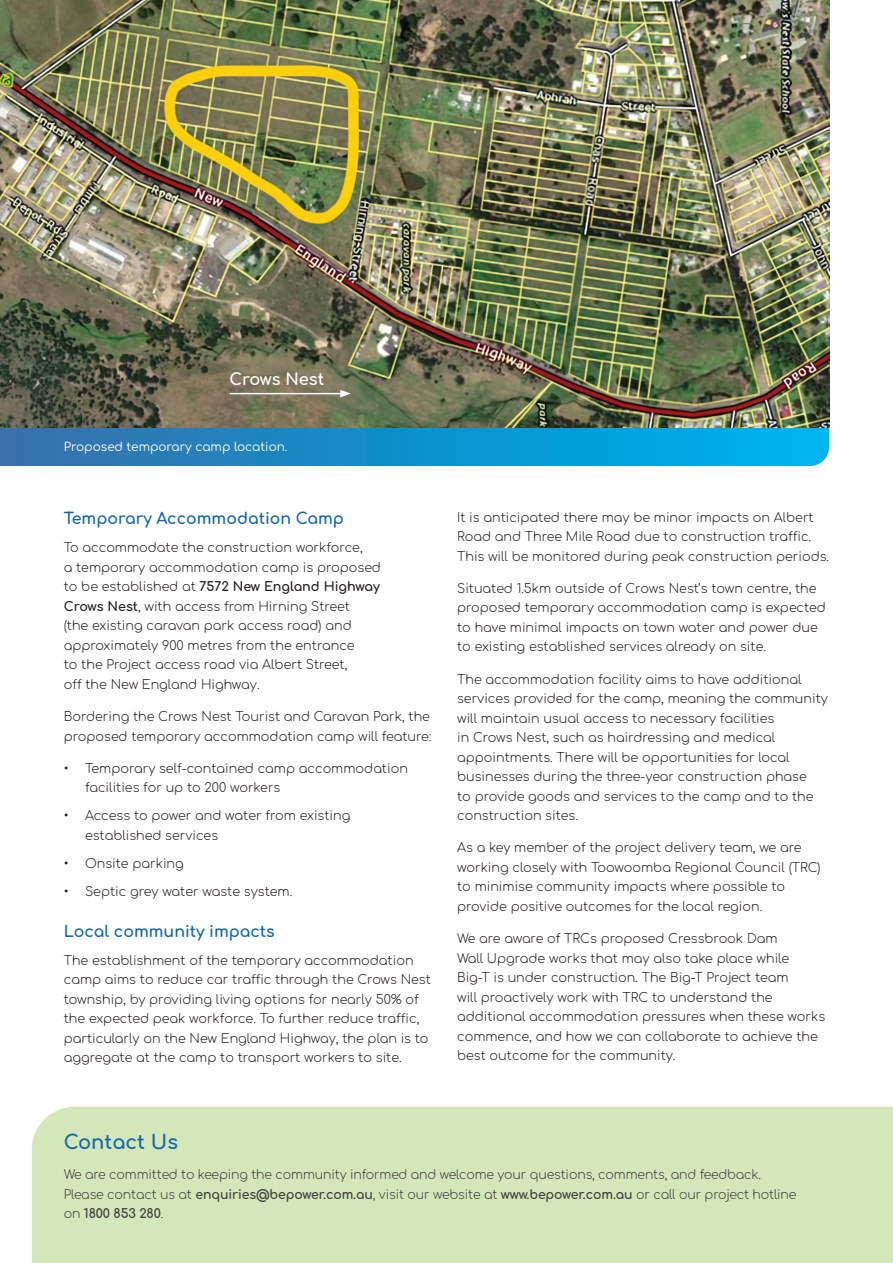
<style>
.page{position:relative;width:893px;height:1263px;background:#fff}
.page>*{position:absolute;margin:0;border:0;box-sizing:border-box;transform-origin:0 0}
.t1{font:19.5px "Comfortaa";color:#1567ad}
.t2{font:16.2px "Comfortaa";color:#fff}
.t3{font:15.75px "Comfortaa";color:#1567ad}
.t4{font:12.75px/19.5px "Comfortaa";color:#231f20}
.t5{font:12.75px/19.5px "Comfortaa";letter-spacing:-.01em;color:#3e3e3f}
.t6{font:12px "Comfortaa";color:#fff}
</style>
<div class="page">
<svg style="left:0;top:428px;width:829px;height:38px;background:#1491cb"></svg>
<div style="left:32px;top:1107px;width:861px;height:156px;background:#d4e7b8"></div>
<img style="left:0;top:0;width:829px;height:428px">
<hr style="left:230px;top:393px;width:113px;height:1px;background:#fff">
<svg style="left:340px;top:390px;width:11px;height:7px"></svg>
<p class="t2" style="left:230px;top:364px;width:96px">Crows Nest</p>
<p class="t6" style="left:64px;top:435px;width:225px">Proposed temporary camp location.</p>
<p class="t3" style="left:64px;top:504px;width:282px">Temporary Accommodation Camp</p>
<p class="t4" style="left:64px;top:536px;width:319px">To accommodate the construction workforce,<br>a temporary accommodation camp is proposed to be established at 7572 New England Highway Crows Nest, with access from Hirning Street<br>(the existing caravan park access road) and approximately 900 metres from the entrance<br>to the Project access road via Albert Street,<br>off the New England Highway.</p>
<p class="t4" style="left:64px;top:705px;width:369px">Bordering the Crows Nest Tourist and Caravan Park, the proposed temporary accommodation camp will feature:</p>
<p class="t4" style="left:85px;top:757px;width:324px;text-indent:-21px">• Temporary self-contained camp accommodation facilities for up to 200 workers</p>
<p class="t4" style="left:85px;top:804px;width:267px;text-indent:-21px">• Access to power and water from existing established services</p>
<p class="t4" style="left:64px;top:852px;width:122px">• Onsite parking</p>
<p class="t4" style="left:64px;top:880px;width:230px">• Septic grey water waste system.</p>
<p class="t3" style="left:64px;top:917px;width:213px">Local community impacts</p>
<p class="t4" style="left:64px;top:949px;width:369px">The establishment of the temporary accommodation camp aims to reduce car traffic through the Crows Nest township, by providing living options for nearly 50% of the expected peak workforce. To further reduce traffic, particularly on the New England Highway, the plan is to aggregate at the camp to transport workers to site.</p>
<p class="t4" style="left:457px;top:506px;width:374px">It is anticipated there may be minor impacts on Albert<br>Road and Three Mile Road due to construction traffic.<br>This will be monitored during peak construction periods.</p>
<p class="t4" style="left:457px;top:577px;width:370px">Situated 1.5km outside of Crows Nest’s town centre, the proposed temporary accommodation camp is expected to have minimal impacts on town water and power due to existing established services already on site.</p>
<p class="t4" style="left:457px;top:668px;width:372px">The accommodation facility aims to have additional services provided for the camp, meaning the community will maintain usual access to necessary facilities<br>in Crows Nest, such as hairdressing and medical appointments. There will be opportunities for local businesses during the three-year construction phase<br>to provide goods and services to the camp and to the construction sites.</p>
<p class="t4" style="left:457px;top:836px;width:365px">As a key member of the project delivery team, we are working closely with Toowoomba Regional Council (TRC) to minimise community impacts where possible to provide positive outcomes for the local region.</p>
<p class="t4" style="left:457px;top:927px;width:370px">We are aware of TRCs proposed Cressbrook Dam<br>Wall Upgrade works that may also take place while<br>Big-T is under construction. The Big-T Project team<br>will proactively work with TRC to understand the additional accommodation pressures when these works commence, and how we can collaborate to achieve the best outcome for the community.</p>
<h1 class="t1" style="left:64px;top:1124px;width:116px">Contact Us</h1>
<p class="t5" style="left:64px;top:1163px;width:734px">We are committed to keeping the community informed and welcome your questions, comments, and feedback.<br>Please contact us at enquiries@bepower.com.au, visit our website at www.bepower.com.au or call our project hotline on 1800 853 280.</p>
</div>
